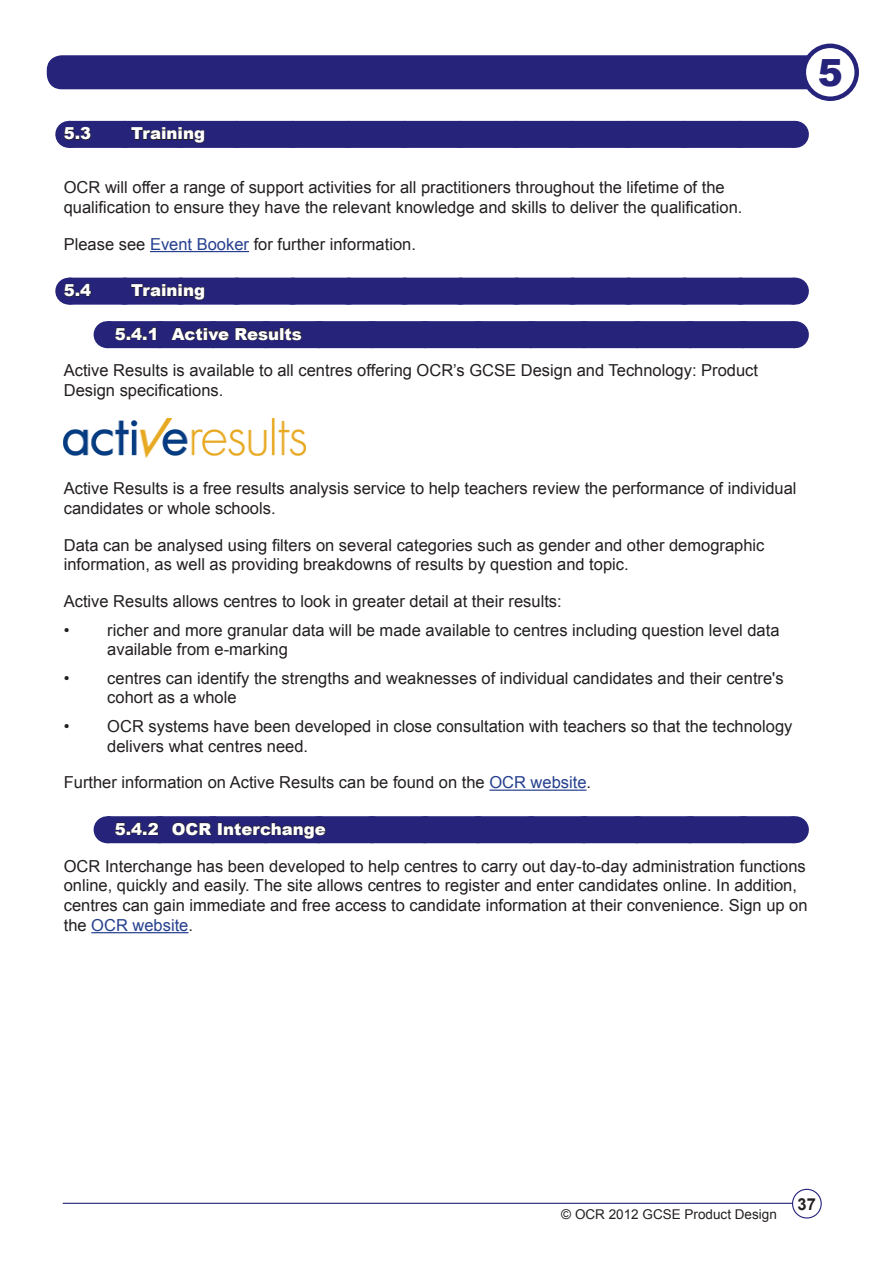
<style>
.page{position:relative;width:893px;height:1263px;background:#fff}
.page>*{position:absolute;margin:0;border:0;box-sizing:border-box;transform-origin:0 0}
.Body_Text{font:900 37.5px "Arial";color:#26237b}
.Body_Text-2{font:16.5px/19.8px "Arial";color:#231f20}
.Bullet_1{font:16.5px/19.8px "Arial";color:#231f20}
.Heading_3{font:900 16.5px "Arial";color:#fff}
.Heading_2{font:900 16.5px "Arial";color:#fff}
.t1{font:700 16.5px "Arial";color:#231f20}
.t2{font:13.5px "Arial";color:#231f20}
.s1{color:#253f8e}
</style>
<div class="page">
<div style="left:47px;top:55px;width:782px;height:34px;background:#26237b;border-radius:15px"></div>
<div style="left:804px;top:46px;width:53px;height:53px;background:#fff;border-radius:50%"></div>
<div style="left:801px;top:44px;width:58px;height:57px;border:4px solid #26237b;border-radius:50%"></div>
<hr style="left:63px;top:1203px;width:730px;height:1px;background:#26237b">
<div style="left:792px;top:1189px;width:30px;height:29px;border:1px solid #26237b;border-radius:50%"></div>
<div style="left:69px;top:121px;width:725px;height:27px;background:#26237b"></div>
<svg style="left:794px;top:121px;width:1px;height:27px"></svg>
<hr style="left:150px;top:251px;width:99px;height:1px;background:#253f8e">
<div style="left:69px;top:278px;width:725px;height:27px;background:#26237b"></div>
<svg style="left:794px;top:278px;width:1px;height:27px"></svg>
<div style="left:107px;top:321px;width:687px;height:27px;background:#26237b"></div>
<svg style="left:794px;top:321px;width:1px;height:27px"></svg>
<hr style="left:489px;top:789px;width:98px;height:2px;background:#253f8e">
<div style="left:107px;top:816px;width:687px;height:27px;background:#26237b"></div>
<svg style="left:794px;top:816px;width:1px;height:27px"></svg>
<hr style="left:91px;top:932px;width:97px;height:1px;background:#253f8e">
<svg style="left:64px;top:121px;width:27px;height:27px"></svg>
<svg style="left:127px;top:127px;width:639px;height:21px"></svg>
<svg style="left:64px;top:278px;width:28px;height:27px"></svg>
<svg style="left:125px;top:283px;width:641px;height:22px"></svg>
<svg style="left:115px;top:321px;width:653px;height:20px"></svg>
<img style="left:64px;top:418px;width:242px;height:39px">
<svg style="left:115px;top:816px;width:653px;height:23px"></svg>
<p class="Heading_2" style="left:64px;top:122px;width:29px">5.3</p>
<p class="Heading_2" style="left:131px;top:122px;width:75px">Training</p>
<p class="Body_Text-2" style="left:64px;top:178px;width:680px">OCR will offer a range of support activities for all practitioners throughout the lifetime of the qualification to ensure they have the relevant knowledge and skills to deliver the qualification.</p>
<p class="Body_Text-2" style="left:64px;top:234px;width:354px">Please see <span class="s1">Event Booker</span> for further information.</p>
<p class="Heading_2" style="left:64px;top:278px;width:29px">5.4</p>
<p class="Heading_2" style="left:131px;top:278px;width:75px">Training</p>
<p class="Heading_3" style="left:115px;top:322px;width:189px">5.4.1 Active Results</p>
<p class="Body_Text-2" style="left:64px;top:361px;width:696px">Active Results is available to all centres offering OCR’s GCSE Design and Technology: Product<br>Design specifications.</p>
<p class="Body_Text" style="left:818px;top:45px;width:27px">5</p>
<p class="Body_Text-2" style="left:64px;top:478px;width:734px">Active Results is a free results analysis service to help teachers review the performance of individual candidates or whole schools.</p>
<p class="Body_Text-2" style="left:64px;top:535px;width:702px">Data can be analysed using filters on several categories such as gender and other demographic information, as well as providing breakdowns of results by question and topic.</p>
<p class="Body_Text-2" style="left:64px;top:592px;width:499px">Active Results allows centres to look in greater detail at their results:</p>
<p class="Bullet_1" style="left:107px;top:620px;width:674px;text-indent:-44px">• richer and more granular data will be made available to centres including question level data available from e-marking</p>
<p class="Bullet_1" style="left:107px;top:668px;width:678px;text-indent:-44px">• centres can identify the strengths and weaknesses of individual candidates and their centre's cohort as a whole</p>
<p class="Bullet_1" style="left:107px;top:716px;width:687px;text-indent:-44px">• OCR systems have been developed in close consultation with teachers so that the technology delivers what centres need.</p>
<p class="Body_Text-2" style="left:64px;top:773px;width:529px">Further information on Active Results can be found on the <span class="s1">OCR website</span>.</p>
<p class="Heading_3" style="left:115px;top:817px;width:213px">5.4.2 OCR Interchange</p>
<p class="Body_Text-2" style="left:64px;top:856px;width:745px">OCR Interchange has been developed to help centres to carry out day-to-day administration functions online, quickly and easily. The site allows centres to register and enter candidates online. In addition, centres can gain immediate and free access to candidate information at their convenience. Sign up on the <span class="s1">OCR website</span>.</p>
<p class="t2" style="left:561px;top:1205px;width:217px">© OCR 2012 GCSE Product Design</p>
<p class="t1" style="left:798px;top:1193px;width:20px">37</p>
</div>
